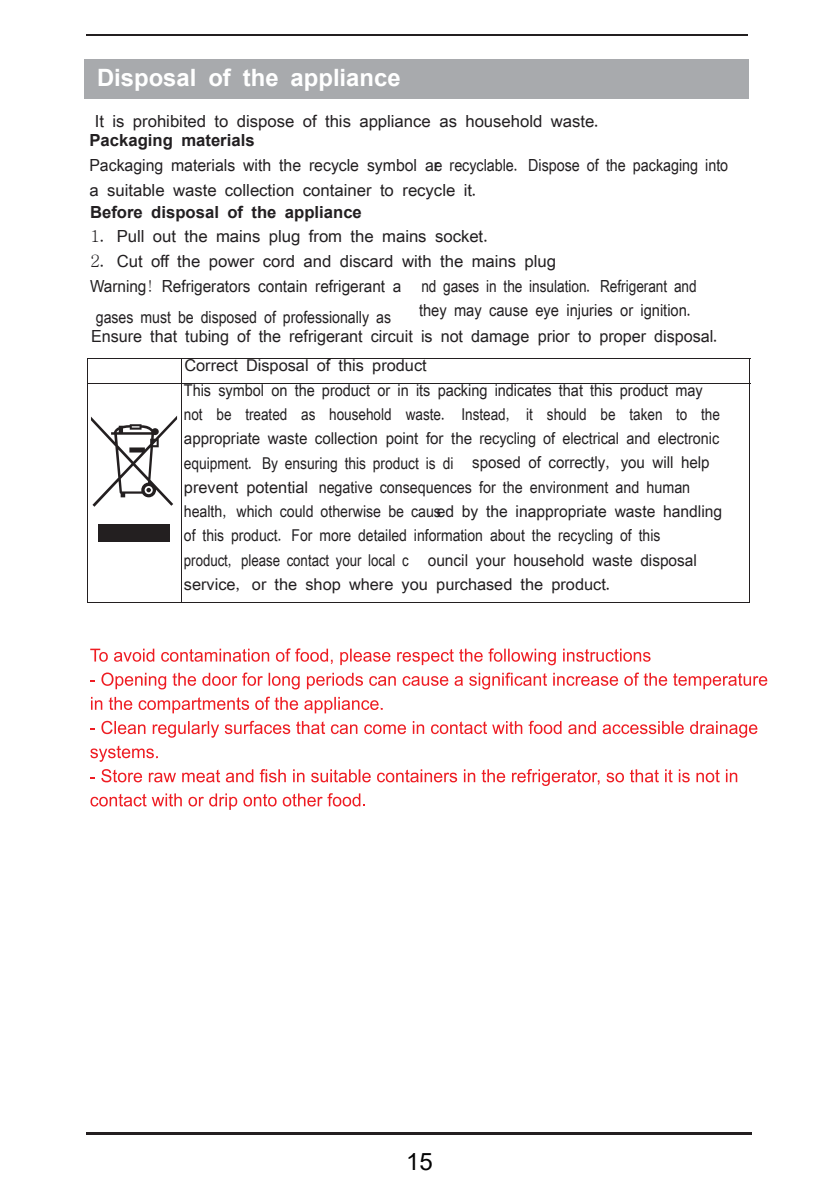
<style>
.page{position:relative;width:838px;height:1190px;background:#fff}
.page>*{position:absolute;margin:0;border:0;box-sizing:border-box;transform-origin:0 0}
.t1{font:24px "Arial";color:#030303}
.t2{font:700 23.8px "Arial";color:#fff}
.t3{font:16.8px/24.8px "Arial Unicode MS";color:#221f21}
.t4{font:16.8px/24.8px "Arial Unicode MS";color:#221f21;scale:.95 1}
.t5{font:16.8px/26px "Arial Unicode MS";color:#221f21;scale:.88 1}
.t6{font:700 16.8px "Arial";color:#221f21}
.t7{font:16.8px "Arial Unicode MS";color:#221f21;scale:.84 1}
.t8{font:16.4px/24.4px "Arial Unicode MS";color:#221f21}
.s1{font-family:"Sim Sun"}
.s2{font-family:"Batang"}
</style>
<div class="page">
<svg style="left:90px;top:649px;width:18px;height:13px"></svg>
<svg style="left:114px;top:649px;width:40px;height:13px"></svg>
<svg style="left:161px;top:649px;width:108px;height:13px"></svg>
<svg style="left:276px;top:648px;width:114px;height:17px"></svg>
<svg style="left:397px;top:648px;width:159px;height:17px"></svg>
<svg style="left:563px;top:649px;width:88px;height:13px"></svg>
<svg style="left:101px;top:673px;width:65px;height:16px"></svg>
<svg style="left:173px;top:673px;width:23px;height:13px"></svg>
<svg style="left:202px;top:673px;width:61px;height:13px"></svg>
<svg style="left:269px;top:673px;width:31px;height:16px"></svg>
<svg style="left:307px;top:673px;width:56px;height:16px"></svg>
<svg style="left:369px;top:676px;width:27px;height:10px"></svg>
<svg style="left:403px;top:676px;width:45px;height:10px"></svg>
<svg style="left:455px;top:676px;width:8px;height:10px"></svg>
<svg style="left:469px;top:673px;width:149px;height:16px"></svg>
<svg style="left:624px;top:673px;width:43px;height:13px"></svg>
<svg style="left:673px;top:673px;width:94px;height:16px"></svg>
<svg style="left:91px;top:697px;width:11px;height:13px"></svg>
<svg style="left:109px;top:697px;width:23px;height:13px"></svg>
<svg style="left:139px;top:697px;width:110px;height:16px"></svg>
<svg style="left:255px;top:697px;width:43px;height:13px"></svg>
<svg style="left:304px;top:697px;width:79px;height:16px"></svg>
<svg style="left:90px;top:745px;width:68px;height:17px"></svg>
<svg style="left:101px;top:769px;width:41px;height:13px"></svg>
<svg style="left:149px;top:773px;width:27px;height:9px"></svg>
<svg style="left:182px;top:769px;width:71px;height:13px"></svg>
<svg style="left:260px;top:769px;width:26px;height:13px"></svg>
<svg style="left:293px;top:769px;width:11px;height:13px"></svg>
<svg style="left:311px;top:769px;width:60px;height:13px"></svg>
<svg style="left:377px;top:769px;width:80px;height:13px"></svg>
<svg style="left:464px;top:769px;width:11px;height:13px"></svg>
<svg style="left:482px;top:769px;width:23px;height:13px"></svg>
<svg style="left:512px;top:769px;width:112px;height:17px"></svg>
<svg style="left:630px;top:769px;width:29px;height:13px"></svg>
<svg style="left:665px;top:769px;width:8px;height:13px"></svg>
<svg style="left:679px;top:769px;width:11px;height:13px"></svg>
<svg style="left:696px;top:770px;width:24px;height:12px"></svg>
<svg style="left:726px;top:769px;width:11px;height:13px"></svg>
<svg style="left:90px;top:793px;width:92px;height:14px"></svg>
<svg style="left:189px;top:793px;width:48px;height:17px"></svg>
<svg style="left:243px;top:794px;width:34px;height:13px"></svg>
<svg style="left:283px;top:793px;width:82px;height:14px"></svg>
<svg style="left:101px;top:721px;width:44px;height:13px"></svg>
<svg style="left:153px;top:721px;width:66px;height:17px"></svg>
<svg style="left:225px;top:721px;width:65px;height:13px"></svg>
<svg style="left:296px;top:721px;width:29px;height:13px"></svg>
<svg style="left:331px;top:724px;width:26px;height:10px"></svg>
<svg style="left:364px;top:724px;width:42px;height:10px"></svg>
<svg style="left:413px;top:721px;width:11px;height:13px"></svg>
<svg style="left:431px;top:721px;width:91px;height:13px"></svg>
<svg style="left:529px;top:721px;width:33px;height:13px"></svg>
<svg style="left:568px;top:721px;width:28px;height:13px"></svg>
<svg style="left:603px;top:721px;width:81px;height:13px"></svg>
<svg style="left:690px;top:721px;width:67px;height:17px"></svg>
<hr style="left:86px;top:1132px;width:665px;height:3px;background:#231f20">
<hr style="left:86px;top:34px;width:662px;height:2px;background:#231f20">
<div style="left:84px;top:59px;width:664px;height:40px;background:#a8aaad"></div>
<hr style="left:87px;top:358px;width:663px;height:1px;background:#231f20">
<svg style="left:87px;top:359px;width:1px;height:24px"></svg>
<svg style="left:181px;top:359px;width:1px;height:24px"></svg>
<hr style="left:87px;top:383px;width:663px;height:1px;background:#231f20">
<hr style="left:87px;top:384px;width:1px;height:219px;background:#231f20">
<hr style="left:87px;top:602px;width:94px;height:1px;background:#231f20">
<hr style="left:181px;top:384px;width:1px;height:219px;background:#231f20">
<hr style="left:182px;top:602px;width:568px;height:1px;background:#231f20">
<hr style="left:750px;top:384px;width:1px;height:219px;background:#231f20">
<div style="left:99px;top:524px;width:71px;height:18px;background:#231f20"></div>
<svg style="left:91px;top:416px;width:86px;height:91px"></svg>
<h2 class="t2" style="left:97px;top:61px;width:305px">Disposal of the appliance</h2>
<p class="t3" style="left:95px;top:109px;width:509px">It is prohibited to dispose of this appliance as household waste<span class="s1">.</span></p>
<p class="t6" style="left:89px;top:129px;width:167px">Packaging materials</p>
<p class="t4" style="left:89px;top:152px;width:674px">Packaging materials with the recycle symbol are recyclable<span class="s1">.</span> Dispose of the packaging into a suitable waste collection container to recycle it<span class="s1">.</span></p>
<p class="t6" style="left:90px;top:200px;width:273px">Before disposal of the appliance</p>
<p class="t3" style="left:90px;top:224px;width:403px"><span class="s2">1</span><span class="s1">.</span> Pull out the mains plug from the mains socket<span class="s1">.</span></p>
<p class="t3" style="left:90px;top:249px;width:608px"><span class="s2">2</span><span class="s1">.</span> Cut off the power cord and discard with the mains plug<br>Warning<span class="s1">!</span> Refrigerators contain refrigerant a nd gases in the insulation<span class="s1">.</span> Refrigerant and</p>
<p class="t7" style="left:96px;top:305px;width:353px">gases must be disposed of professionally as</p>
<p class="t5" style="left:91px;top:296px;width:718px;text-indent:328px">they may cause eye injuries or ignition<span class="s1">.<br></span>Ensure that tubing of the refrigerant circuit is not damage prior to proper disposal<span class="s1">.</span></p>
<p class="t8" style="left:184px;top:352px;width:540px">Correct Disposal of this product<br>This symbol on the product or in its packing indicates that this product may not be treated as household waste<span class="s1">.</span> Instead<span class="s1">,</span> it should be taken to the appropriate waste collection point for the recycling of electrical and electronic equipment<span class="s1">.</span> By ensuring this product is di sposed of correctly<span class="s1">,</span> you will help prevent potential negative consequences for the environment and human health<span class="s1">,</span> which could otherwise be caused by the inappropriate waste handling of this product<span class="s1">.</span> For more detailed information about the recycling of this<br>product<span class="s1">,</span> please contact your local c ouncil your household waste disposal service<span class="s1">,</span> or the shop where you purchased the product<span class="s1">.</span></p>
<h1 class="t1" style="left:406px;top:1145px;width:28px">15</h1>
</div>
